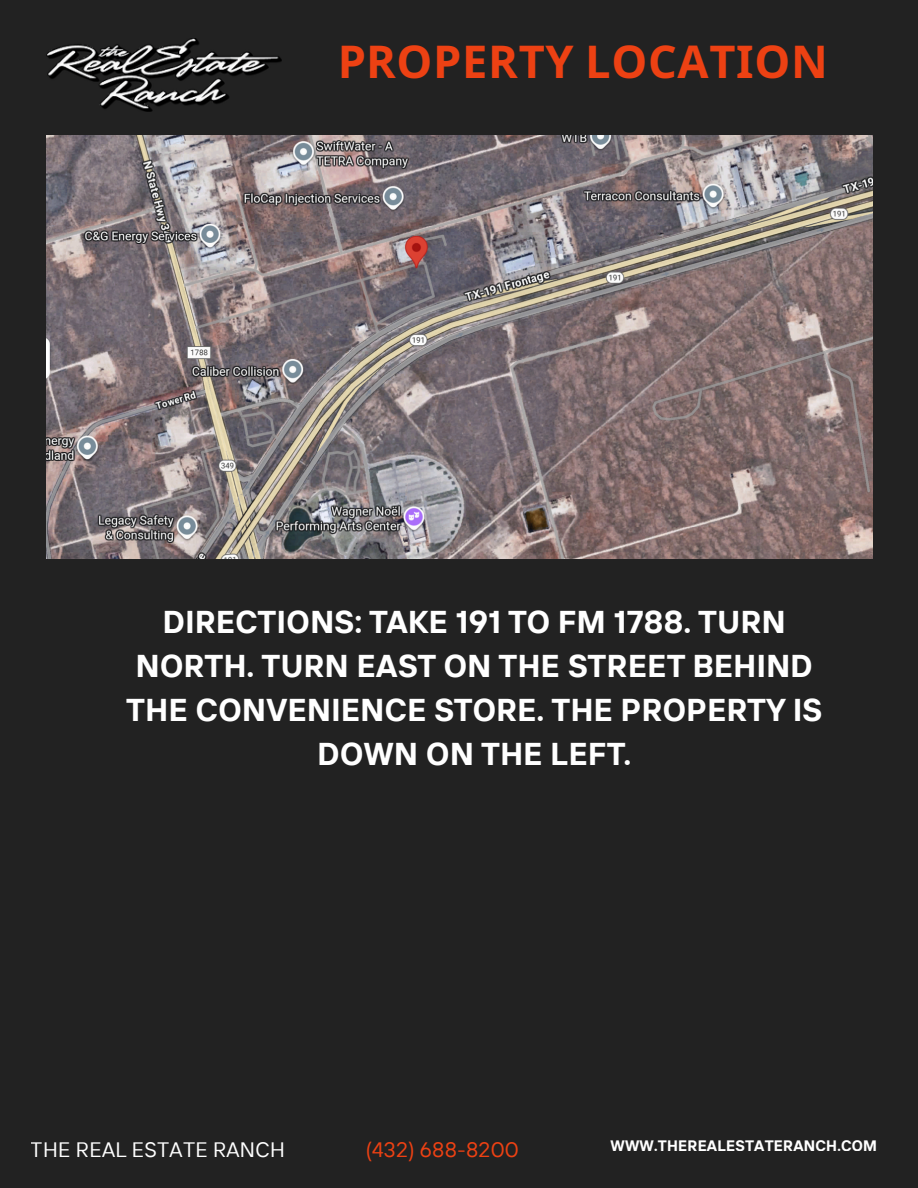
<style>
.page{position:relative;width:918px;height:1188px;background:#222}
.page>*{position:absolute;margin:0;border:0;box-sizing:border-box;transform-origin:0 0}
.t1{font:700 45.15px "Noto Sans";letter-spacing:.015em;color:#ed4113}
.t2{font:700 31.5px/43.8px "TT Interphases";letter-spacing:.015em;color:#fff;text-align:center}
.t3{font:20.85px "TT Interphases";letter-spacing:.015em;color:#fff}
.t4{font:20.85px "TT Interphases";letter-spacing:.015em;color:#ed4113}
.t5{font:700 15.15px "TT Interphases";letter-spacing:.015em;color:#fff}
</style>
<div class="page">
<img style="left:46px;top:38px;width:235px;height:73px">
<img style="left:46px;top:136px;width:826px;height:423px">
<h1 class="t1" style="left:337px;top:30px;width:492px">PROPERTY LOCATION</h1>
<p class="t2" style="left:126px;top:600px;width:698px">DIRECTIONS: TAKE 191 TO FM 1788. TURN<br>NORTH. TURN EAST ON THE STREET BEHIND<br>THE CONVENIENCE STORE. THE PROPERTY IS<br>DOWN ON THE LEFT.</p>
<p class="t3" style="left:31px;top:1137px;width:256px">THE REAL ESTATE RANCH</p>
<p class="t4" style="left:365px;top:1137px;width:155px">(432) 688-8200</p>
<p class="t5" style="left:611px;top:1135px;width:268px">WWW.THEREALESTATERANCH.COM</p>
</div>
